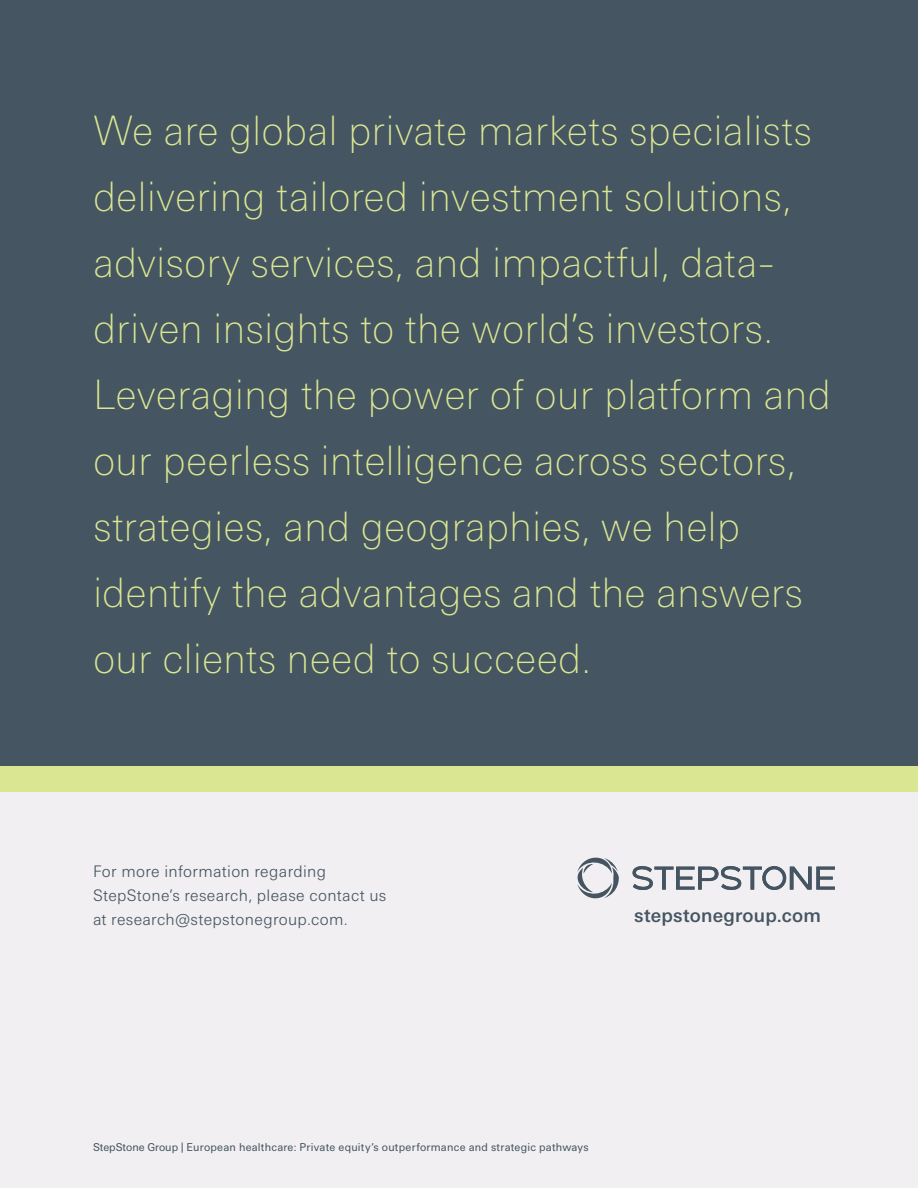
<style>
.page{position:relative;width:918px;height:1188px;background:#fff}
.page>*{position:absolute;margin:0;border:0;box-sizing:border-box;transform-origin:0 0}
.t1{font:100 42px/66px "Octave";color:#dae692}
.t2{font:500 19.5px "Octave";letter-spacing:.01em;color:#455561}
.t3{font:300 16.5px/24px "Octave";letter-spacing:.02em;color:#455561}
.t4{font:11.25px "Octave";letter-spacing:.02em;color:#455561}
</style>
<div class="page">
<div style="left:0;top:784px;width:918px;height:404px;background:#f1eff2"></div>
<div style="left:0;top:0;width:918px;height:780px;background:#455561"></div>
<div style="left:0;top:767px;width:918px;height:25px;background:#dae692"></div>
<svg style="left:633px;top:866px;width:202px;height:24px"></svg>
<svg style="left:577px;top:858px;width:42px;height:41px"></svg>
<p class="t1" style="left:93px;top:97px;width:739px">We are global private markets specialists delivering tailored investment solutions, advisory services, and impactful, data&shy;driven insights to the world’s investors.<br>Leveraging the power of our platform and our peerless intelligence across sectors, strategies, and geographies, we help identify the advantages and the answers our clients need to succeed.</p>
<p class="t3" style="left:93px;top:859px;width:295px">For more information regarding<br>StepStone’s research, please contact us at research@stepstonegroup.com.</p>
<p class="t2" style="left:634px;top:902px;width:188px">stepstonegroup.com</p>
<p class="t4" style="left:93px;top:1140px;width:497px">StepStone Group | European healthcare: Private equity’s outperformance and strategic pathways</p>
</div>
